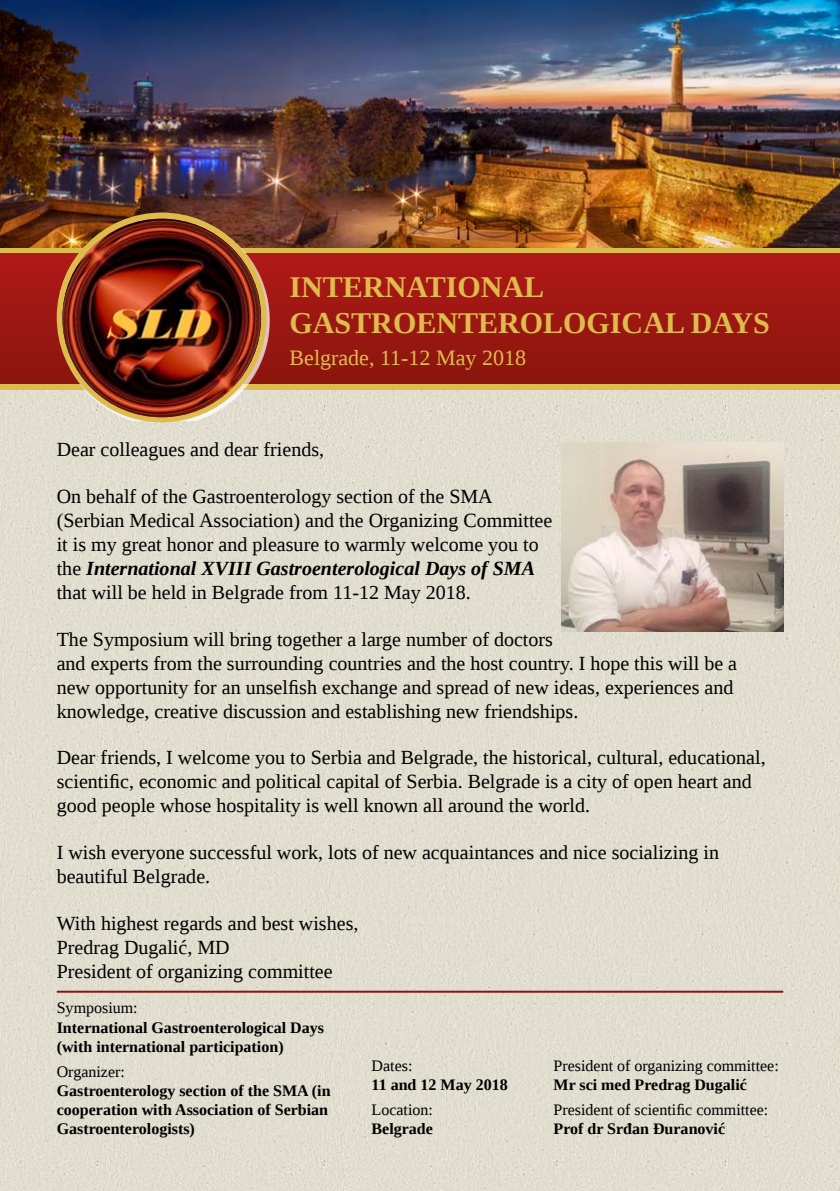
<style>
.page{position:relative;width:840px;height:1191px;background:#fff}
.page>*{position:absolute;margin:0;border:0;box-sizing:border-box;transform-origin:0 0}
.naslov_1{font:700 30px/36px "Liberation Serif";color:#debb4d}
.datum{font:22px "Liberation Serif";color:#debb4d}
.pismo{font:20px/24px "Liberation Serif";color:#000}
.tekst{font:700 16px/19.2px "Liberation Serif";color:#000}
.tekst-2{font:16px/19.2px "Liberation Serif";color:#000}
.s1{font-weight:700;font-style:italic}
.s2{font-weight:400}
.s3{font-weight:700}
</style>
<div class="page">
<div style="left:0;top:454px;width:210px;height:103px;background:#e1decf"></div>
<div style="left:0;top:557px;width:210px;height:224px;background:#e1decf"></div>
<div style="left:0;top:781px;width:210px;height:181px;background:#e1decf"></div>
<div style="left:0;top:962px;width:210px;height:229px;background:#e1decf"></div>
<div style="left:210px;top:454px;width:232px;height:103px;background:#e1decf"></div>
<div style="left:210px;top:557px;width:232px;height:224px;background:#e1decf"></div>
<div style="left:210px;top:781px;width:232px;height:181px;background:#e1decf"></div>
<div style="left:210px;top:962px;width:232px;height:229px;background:#e1decf"></div>
<div style="left:442px;top:454px;width:119px;height:103px;background:#e1decf"></div>
<div style="left:442px;top:557px;width:168px;height:224px;background:#e1decf"></div>
<div style="left:442px;top:781px;width:168px;height:181px;background:#e1decf"></div>
<div style="left:442px;top:962px;width:168px;height:229px;background:#e1decf"></div>
<div style="left:782px;top:454px;width:57px;height:103px;background:#e1decf"></div>
<div style="left:610px;top:557px;width:229px;height:224px;background:#e1decf"></div>
<div style="left:610px;top:781px;width:229px;height:181px;background:#e1decf"></div>
<div style="left:610px;top:962px;width:229px;height:229px;background:#e1decf"></div>
<div style="left:0;top:389px;width:210px;height:65px;background:#e1decf"></div>
<div style="left:210px;top:389px;width:232px;height:65px;background:#e1decf"></div>
<div style="left:442px;top:389px;width:168px;height:65px;background:#e0ddce"></div>
<div style="left:610px;top:389px;width:229px;height:65px;background:#e0ddce"></div>
<img style="left:0;top:0;width:839px;height:248px">
<div style="left:0;top:248px;width:839px;height:141px;background:#debb4d"></div>
<div style="left:0;top:253px;width:839px;height:131px;background:linear-gradient(to bottom,#b01917,#89160d)"></div>
<div style="left:59px;top:214px;width:211px;height:206px;background:#fff;opacity:.75"></div>
<div style="left:57px;top:212px;width:209px;height:210px;background:#debb4d;border-radius:50%"></div>
<img style="left:62px;top:219px;width:199px;height:198px;border-radius:99px">
<img style="left:561px;top:442px;width:221px;height:189px">
<hr style="left:57px;top:990px;width:725px;height:2px;background:#89150d">
<p class="naslov_1" style="left:289px;top:268px;width:481px">INTERNATIONAL<br>GASTROENTEROLOGICAL DAYS</p>
<p class="datum" style="left:289px;top:343px;width:238px">Belgrade, 11-12 May 2018</p>
<p class="pismo" style="left:57px;top:437px;width:269px">Dear colleagues and dear friends,</p>
<p class="pismo" style="left:57px;top:484px;width:497px">On behalf of the Gastroenterology section of the SMA (Serbian Medical Association) and the Organizing Committee it is my great honor and pleasure to warmly welcome you to the <span class="s1">International XVIII Gastroenterological Days of SMA </span>that will be held in Belgrade from 11-12 May 2018.</p>
<p class="pismo" style="left:57px;top:627px;width:681px">The Symposium will bring together a large number of doctors<br>and experts from the surrounding countries and the host country. I hope this will be a new opportunity for an unselfish exchange and spread of new ideas, experiences and knowledge, creative discussion and establishing new friendships.</p>
<p class="pismo" style="left:57px;top:745px;width:710px">Dear friends, I welcome you to Serbia and Belgrade, the historical, cultural, educational, scientific, economic and political capital of Serbia. Belgrade is a city of open heart and good people whose hospitality is well known all around the world.</p>
<p class="pismo" style="left:57px;top:840px;width:663px">I wish everyone successful work, lots of new acquaintances and nice socializing in beautiful Belgrade.</p>
<p class="pismo" style="left:57px;top:911px;width:303px">With highest regards and best wishes,<br>Predrag Dugalić, MD<br>President of organizing committee</p>
<p class="tekst" style="left:57px;top:998px;width:268px"><span class="s2">Symposium:<br></span>International Gastroenterological Days (with international participation)</p>
<p class="tekst" style="left:57px;top:1061px;width:275px"><span class="s2">Organizer:<br></span>Gastroenterology section of the SMA (in cooperation with Association of Serbian<br>Gastroenterologists)</p>
<p class="tekst" style="left:371px;top:1055px;width:138px"><span class="s2">Dates:<br></span>11 and 12 May 2018</p>
<p class="tekst-2" style="left:371px;top:1100px;width:63px">Location:<br><span class="s3">Belgrade</span></p>
<p class="tekst-2" style="left:553px;top:1056px;width:227px">President of organizing committee:<br><span class="s3">Mr sci med Predrag Dugalić</span></p>
<p class="tekst-2" style="left:553px;top:1100px;width:216px">President of scientific committee:<br><span class="s3">Prof dr Srđan Đuranović</span></p>
</div>
